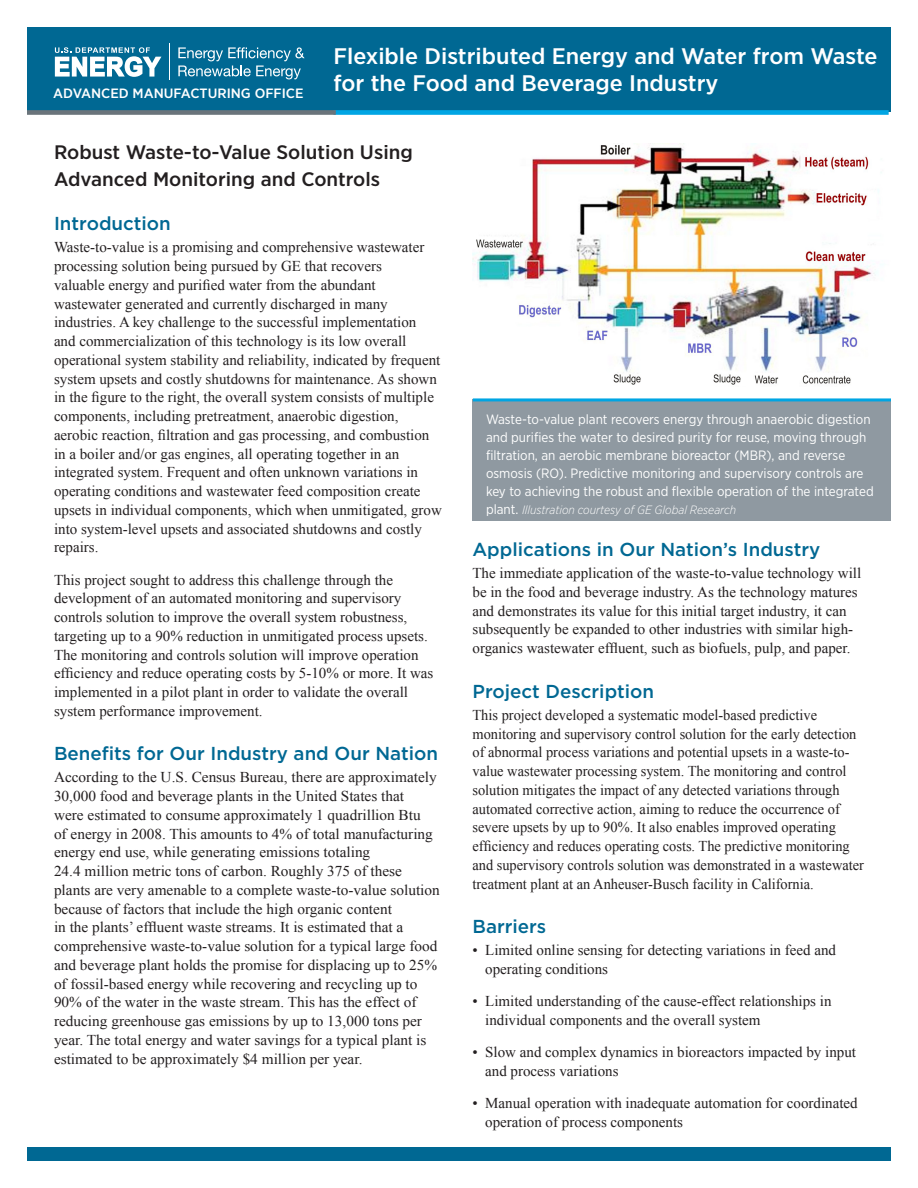
<style>
.page{position:relative;width:918px;height:1188px;background:#fff}
.page>*{position:absolute;margin:0;border:0;box-sizing:border-box;transform-origin:0 0}
.t1{font:500 22.5px/27px "Gotham Narrow";color:#fff;scale:1.1 1}
.fact_sheet_title{font:500 19.5px/27px "Gotham Narrow";color:#231f20;scale:1.1 1}
.subhead_1{font:500 18.75px "Gotham";color:#006893}
.body_text{font:15px/18.8px "Times New Roman";color:#231f20}
.body_text-2{font:15px/18.8px "Times New Roman";color:#231f20;scale:.96 1}
.caption_reverse{font:13.5px/18px "Gotham Narrow";color:#fff}
.t2{font:500 13.5px "Gotham Narrow";color:#fff;scale:1.1 1}
.caption_reverse-2{font:italic 300 12px "Gotham Narrow";color:#fff}
.s1{font-weight:400;font-style:normal;font-size:13.5px}
</style>
<div class="page">
<div style="left:472px;top:400px;width:419px;height:121px;background:#8f99a1"></div>
<hr style="left:473px;top:398px;width:418px;height:3px;background:#00a5e3">
<div style="left:27px;top:1148px;width:864px;height:13px;background:#006893"></div>
<div style="left:27px;top:27px;width:864px;height:84px;background:#006893"></div>
<div style="left:333px;top:110px;width:556px;height:5px;background:#00a5e3"></div>
<div style="left:27px;top:110px;width:309px;height:5px;background:#6a747b"></div>
<svg style="left:55px;top:47px;width:106px;height:30px"></svg>
<hr style="left:169px;top:44px;width:1px;height:36px;background:#fff">
<svg style="left:178px;top:47px;width:127px;height:32px"></svg>
<img style="left:472px;top:143px;width:410px;height:242px">
<p class="t2" style="left:53px;top:85px;width:229px">ADVANCED MANUFACTURING OFFICE</p>
<h1 class="t1" style="left:333px;top:42px;width:496px">Flexible Distributed Energy and Water from Waste for the Food and Beverage Industry</h1>
<p class="fact_sheet_title" style="left:54px;top:138px;width:328px">Robust Waste-to-Value Solution Using<br>Advanced Monitoring and Controls</p>
<p class="subhead_1" style="left:54px;top:212px;width:118px">Introduction</p>
<p class="body_text" style="left:54px;top:238px;width:389px">Waste-to-value is a promising and comprehensive wastewater processing solution being pursued by GE that recovers<br>valuable energy and purified water from the abundant wastewater generated and currently discharged in many industries. A key challenge to the successful implementation<br>and commercialization of this technology is its low overall operational system stability and reliability, indicated by frequent system upsets and costly shutdowns for maintenance. As shown in the figure to the right, the overall system consists of multiple components, including pretreatment, anaerobic digestion, aerobic reaction, filtration and gas processing, and combustion in a boiler and/or gas engines, all operating together in an integrated system. Frequent and often unknown variations in operating conditions and wastewater feed composition create upsets in individual components, which when unmitigated, grow into system-level upsets and associated shutdowns and costly repairs.</p>
<p class="body_text" style="left:54px;top:570px;width:381px">This project sought to address this challenge through the development of an automated monitoring and supervisory controls solution to improve the overall system robustness, targeting up to a 90% reduction in unmitigated process upsets.<br>The monitoring and controls solution will improve operation efficiency and reduce operating costs by 5-10% or more. It was implemented in a pilot plant in order to validate the overall system performance improvement.</p>
<p class="subhead_1" style="left:54px;top:742px;width:386px">Benefits for Our Industry and Our Nation</p>
<p class="body_text" style="left:54px;top:768px;width:387px">According to the U.S. Census Bureau, there are approximately 30,000 food and beverage plants in the United States that<br>were estimated to consume approximately 1 quadrillion Btu<br>of energy in 2008. This amounts to 4% of total manufacturing energy end use, while generating emissions totaling<br>24.4 million metric tons of carbon. Roughly 375 of these plants are very amenable to a complete waste-to-value solution because of factors that include the high organic content<br>in the plants’ effluent waste streams. It is estimated that a comprehensive waste-to-value solution for a typical large food and beverage plant holds the promise for displacing up to 25% of fossil-based energy while recovering and recycling up to 90% of the water in the waste stream. This has the effect of reducing greenhouse gas emissions by up to 13,000 tons per year. The total energy and water savings for a typical plant is estimated to be approximately $4 million per year.</p>
<p class="caption_reverse" style="left:486px;top:410px;width:389px">Waste-to-value plant recovers energy through anaerobic digestion and purifies the water to desired purity for reuse, moving through filtration, an aerobic membrane bioreactor (MBR), and reverse osmosis (RO). Predictive monitoring and supervisory controls are key to achieving the robust and flexible operation of the integrated</p>
<p class="caption_reverse-2" style="left:486px;top:503px;width:252px"><span class="s1">plant.</span> Illustration courtesy of GE Global Research</p>
<p class="subhead_1" style="left:472px;top:538px;width:349px">Applications in Our Nation’s Industry</p>
<p class="body_text" style="left:472px;top:564px;width:390px">The immediate application of the waste-to-value technology will be in the food and beverage industry. As the technology matures and demonstrates its value for this initial target industry, it can subsequently be expanded to other industries with similar high&shy;organics wastewater effluent, such as biofuels, pulp, and paper.</p>
<p class="subhead_1" style="left:472px;top:680px;width:183px">Project Description</p>
<p class="body_text-2" style="left:472px;top:705px;width:409px">This project developed a systematic model-based predictive monitoring and supervisory control solution for the early detection of abnormal process variations and potential upsets in a waste-to&shy;value wastewater processing system. The monitoring and control solution mitigates the impact of any detected variations through automated corrective action, aiming to reduce the occurrence of severe upsets by up to 90%. It also enables improved operating efficiency and reduces operating costs. The predictive monitoring and supervisory controls solution was demonstrated in a wastewater treatment plant at an Anheuser-Busch facility in California.</p>
<p class="subhead_1" style="left:472px;top:915px;width:75px">Barriers</p>
<p class="body_text" style="left:485px;top:941px;width:352px;text-indent:-13px">• Limited online sensing for detecting variations in feed and operating conditions</p>
<p class="body_text" style="left:485px;top:992px;width:348px;text-indent:-13px">• Limited understanding of the cause-effect relationships in individual components and the overall system</p>
<p class="body_text" style="left:485px;top:1043px;width:372px;text-indent:-13px">• Slow and complex dynamics in bioreactors impacted by input and process variations</p>
<p class="body_text" style="left:485px;top:1094px;width:374px;text-indent:-13px">• Manual operation with inadequate automation for coordinated operation of process components</p>
</div>
